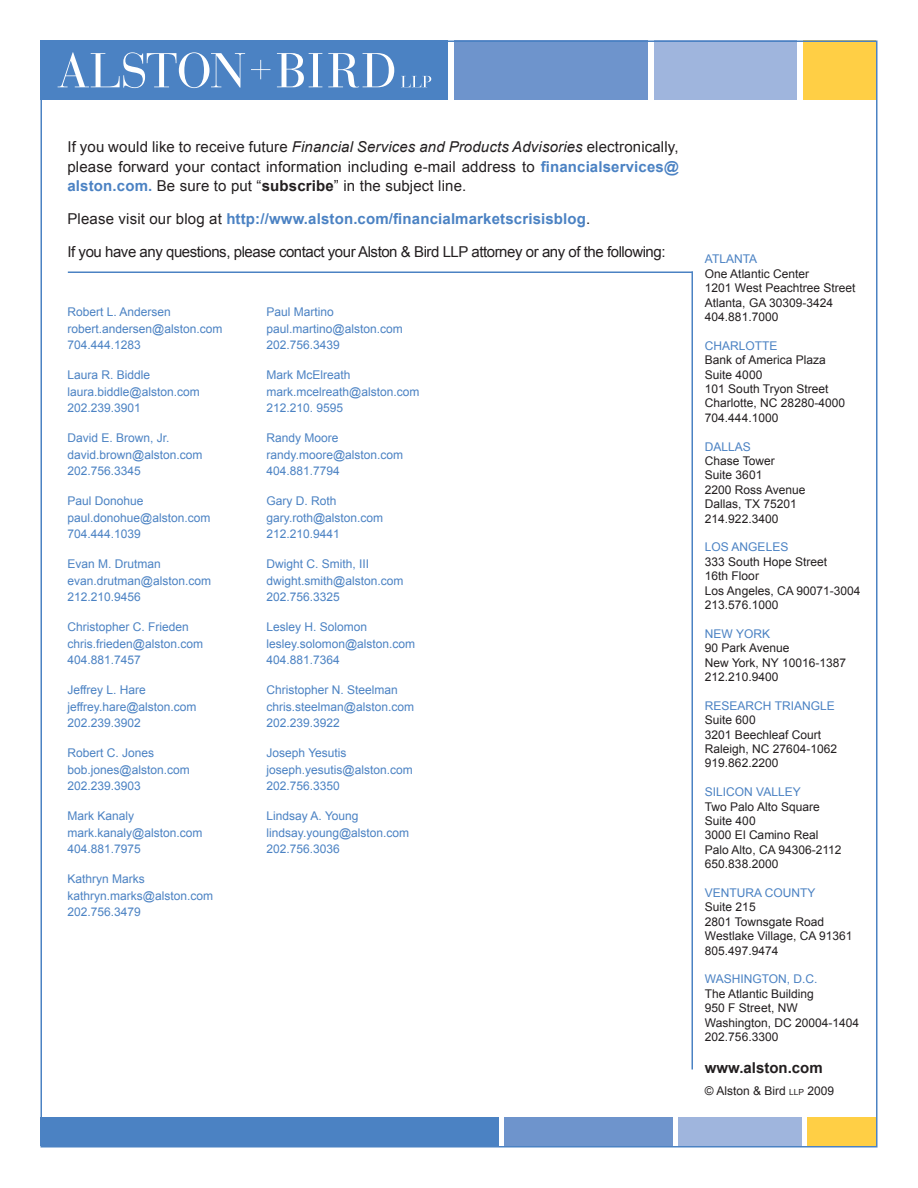
<style>
.page{position:relative;width:918px;height:1188px;background:#fff}
.page>*{position:absolute;margin:0;border:0;box-sizing:border-box;transform-origin:0 0}
.Disclaimer{font:15px/19.5px "Arial";letter-spacing:-.03em;color:#231f20;text-align:justify}
.Disclaimer-2{font:700 15px "Arial";letter-spacing:.01em;color:#4b82c3}
.t1{font:700 15px "Arial";color:#231f20}
.Attorney{font:12px/16.5px "Arial";color:#4b82c3}
.t2{font:12px "Arial";color:#231f20}
.s1{font-style:italic}
.s2{font-weight:700;color:#4b82c3}
.s3{font-weight:700}
.s4{font-weight:400;color:#231f20}
.s5{font-size:8.4px}
</style>
<div class="page">
<div style="left:40px;top:1118px;width:459px;height:28px;background:#4b82c3"></div>
<div style="left:807px;top:1118px;width:69px;height:28px;background:#ffcf45"></div>
<div style="left:678px;top:1118px;width:123px;height:28px;background:#9fb5dd"></div>
<div style="left:504px;top:1118px;width:168px;height:28px;background:#6e94cc"></div>
<div style="left:40px;top:40px;width:408px;height:60px;background:#4b82c3"></div>
<div style="left:803px;top:40px;width:73px;height:60px;background:#ffcf45"></div>
<div style="left:654px;top:40px;width:143px;height:60px;background:#9fb5dd"></div>
<div style="left:454px;top:40px;width:194px;height:60px;background:#6e94cc"></div>
<svg style="left:58px;top:52px;width:187px;height:36px"></svg>
<svg style="left:277px;top:53px;width:45px;height:34px"></svg>
<svg style="left:328px;top:53px;width:66px;height:35px"></svg>
<svg style="left:401px;top:76px;width:30px;height:11px"></svg>
<svg style="left:251px;top:60px;width:19px;height:19px"></svg>
<hr style="left:68px;top:272px;width:625px;height:1px;background:#4b82c3">
<hr style="left:692px;top:272px;width:1px;height:798px;background:#4b82c3">
<p class="Disclaimer" style="left:68px;top:137px;width:613px">If you would like to receive future <span class="s1">Financial Services and Products Advisories</span> electronically, please forward your contact information including e-mail address to <span class="s2">financialservices@ alston.com.</span> Be sure to put “<span class="s3">subscribe</span>” in the subject line.</p>
<p class="Disclaimer-2" style="left:68px;top:209px;width:524px"><span class="s4">Please visit our blog at</span> http://www.alston.com/financialmarketscrisisblog<span class="s4">.</span></p>
<p class="Disclaimer" style="left:68px;top:242px;width:600px">If you have any questions, please contact your Alston &amp; Bird LLP attorney or any of the following:</p>
<p class="Attorney" style="left:68px;top:304px;width:156px">Robert L. Andersen robert.andersen@alston.com<br>704.444.1283</p>
<p class="Attorney" style="left:68px;top:367px;width:134px">Laura R. Biddle laura.biddle@alston.com<br>202.239.3901</p>
<p class="Attorney" style="left:68px;top:430px;width:136px">David E. Brown, Jr. david.brown@alston.com<br>202.756.3345</p>
<p class="Attorney" style="left:68px;top:493px;width:144px">Paul Donohue paul.donohue@alston.com<br>704.444.1039</p>
<p class="Attorney" style="left:68px;top:556px;width:145px">Evan M. Drutman evan.drutman@alston.com<br>212.210.9456</p>
<p class="Attorney" style="left:68px;top:619px;width:137px">Christopher C. Frieden chris.frieden@alston.com<br>404.881.7457</p>
<p class="Attorney" style="left:68px;top:682px;width:131px">Jeffrey L. Hare jeffrey.hare@alston.com<br>202.239.3902</p>
<p class="Attorney" style="left:68px;top:745px;width:124px">Robert C. Jones bob.jones@alston.com<br>202.239.3903</p>
<p class="Attorney" style="left:68px;top:808px;width:136px">Mark Kanaly mark.kanaly@alston.com<br>404.881.7975</p>
<p class="Attorney" style="left:68px;top:871px;width:147px">Kathryn Marks kathryn.marks@alston.com<br>202.756.3479</p>
<p class="Attorney" style="left:267px;top:304px;width:138px">Paul Martino paul.martino@alston.com<br>202.756.3439</p>
<p class="Attorney" style="left:267px;top:367px;width:154px">Mark McElreath mark.mcelreath@alston.com<br>212.210. 9595</p>
<p class="Attorney" style="left:267px;top:430px;width:138px">Randy Moore randy.moore@alston.com<br>404.881.7794</p>
<p class="Attorney" style="left:267px;top:493px;width:118px">Gary D. Roth gary.roth@alston.com<br>212.210.9441</p>
<p class="Attorney" style="left:267px;top:556px;width:138px">Dwight C. Smith, III dwight.smith@alston.com<br>202.756.3325</p>
<p class="Attorney" style="left:267px;top:619px;width:150px">Lesley H. Solomon lesley.solomon@alston.com<br>404.881.7364</p>
<p class="Attorney" style="left:267px;top:682px;width:149px">Christopher N. Steelman chris.steelman@alston.com<br>202.239.3922</p>
<p class="Attorney" style="left:267px;top:745px;width:148px">Joseph Yesutis joseph.yesutis@alston.com<br>202.756.3350</p>
<p class="Attorney" style="left:267px;top:808px;width:144px">Lindsay A. Young lindsay.young@alston.com<br>202.756.3036</p>
<p class="Attorney" style="left:705px;top:251px;width:54px">ATLANTA</p>
<p class="t2" style="left:705px;top:266px;width:106px">One Atlantic Center</p>
<p class="t2" style="left:705px;top:280px;width:152px">1201 West Peachtree Street</p>
<p class="t2" style="left:705px;top:294px;width:130px">Atlanta, GA 30309-3424</p>
<p class="t2" style="left:705px;top:309px;width:75px">404.881.7000</p>
<p class="Attorney" style="left:705px;top:337px;width:74px">CHARLOTTE</p>
<p class="t2" style="left:705px;top:352px;width:122px">Bank of America Plaza</p>
<p class="t2" style="left:705px;top:366px;width:59px">Suite 4000</p>
<p class="t2" style="left:705px;top:381px;width:125px">101 South Tryon Street</p>
<p class="t2" style="left:705px;top:395px;width:142px">Charlotte, NC 28280-4000</p>
<p class="t2" style="left:705px;top:410px;width:75px">704.444.1000</p>
<p class="Attorney" style="left:705px;top:438px;width:48px">DALLAS</p>
<p class="t2" style="left:705px;top:453px;width:71px">Chase Tower</p>
<p class="t2" style="left:705px;top:467px;width:59px">Suite 3601</p>
<p class="t2" style="left:705px;top:482px;width:102px">2200 Ross Avenue</p>
<p class="t2" style="left:705px;top:496px;width:93px">Dallas, TX 75201</p>
<p class="t2" style="left:705px;top:510px;width:75px">214.922.3400</p>
<p class="Attorney" style="left:705px;top:539px;width:85px">LOS ANGELES</p>
<p class="t2" style="left:705px;top:554px;width:124px">333 South Hope Street</p>
<p class="t2" style="left:705px;top:568px;width:56px">16th Floor</p>
<p class="t2" style="left:705px;top:582px;width:157px">Los Angeles, CA 90071-3004</p>
<p class="t2" style="left:705px;top:597px;width:75px">213.576.1000</p>
<p class="Attorney" style="left:705px;top:625px;width:67px">NEW YORK</p>
<p class="t2" style="left:705px;top:640px;width:86px">90 Park Avenue</p>
<p class="t2" style="left:705px;top:654px;width:143px">New York, NY 10016-1387</p>
<p class="t2" style="left:705px;top:669px;width:75px">212.210.9400</p>
<p class="Attorney" style="left:705px;top:697px;width:131px">RESEARCH TRIANGLE</p>
<p class="t2" style="left:705px;top:712px;width:52px">Suite 600</p>
<p class="t2" style="left:705px;top:726px;width:118px">3201 Beechleaf Court</p>
<p class="t2" style="left:705px;top:741px;width:134px">Raleigh, NC 27604-1062</p>
<p class="t2" style="left:705px;top:755px;width:75px">919.862.2200</p>
<p class="Attorney" style="left:705px;top:784px;width:97px">SILICON VALLEY</p>
<p class="t2" style="left:705px;top:798px;width:116px">Two Palo Alto Square</p>
<p class="t2" style="left:705px;top:813px;width:52px">Suite 400</p>
<p class="t2" style="left:705px;top:827px;width:115px">3000 El Camino Real</p>
<p class="t2" style="left:705px;top:842px;width:138px">Palo Alto, CA 94306-2112</p>
<p class="t2" style="left:705px;top:856px;width:75px">650.838.2000</p>
<p class="Attorney" style="left:705px;top:885px;width:112px">VENTURA COUNTY</p>
<p class="t2" style="left:705px;top:899px;width:52px">Suite 215</p>
<p class="t2" style="left:705px;top:914px;width:121px">2801 Townsgate Road</p>
<p class="t2" style="left:705px;top:928px;width:149px">Westlake Village, CA 91361</p>
<p class="t2" style="left:705px;top:942px;width:75px">805.497.9474</p>
<p class="Attorney" style="left:705px;top:971px;width:114px">WASHINGTON, D.C.</p>
<p class="t2" style="left:705px;top:986px;width:110px">The Atlantic Building</p>
<p class="t2" style="left:705px;top:1000px;width:94px">950 F Street, NW</p>
<p class="t2" style="left:705px;top:1014px;width:156px">Washington, DC 20004-1404</p>
<p class="t2" style="left:705px;top:1029px;width:75px">202.756.3300</p>
<p class="t1" style="left:705px;top:1058px;width:119px">www.alston.com</p>
<p class="t2" style="left:705px;top:1082px;width:131px">© Alston &amp; Bird <span class="s5">llp</span> 2009</p>
</div>
